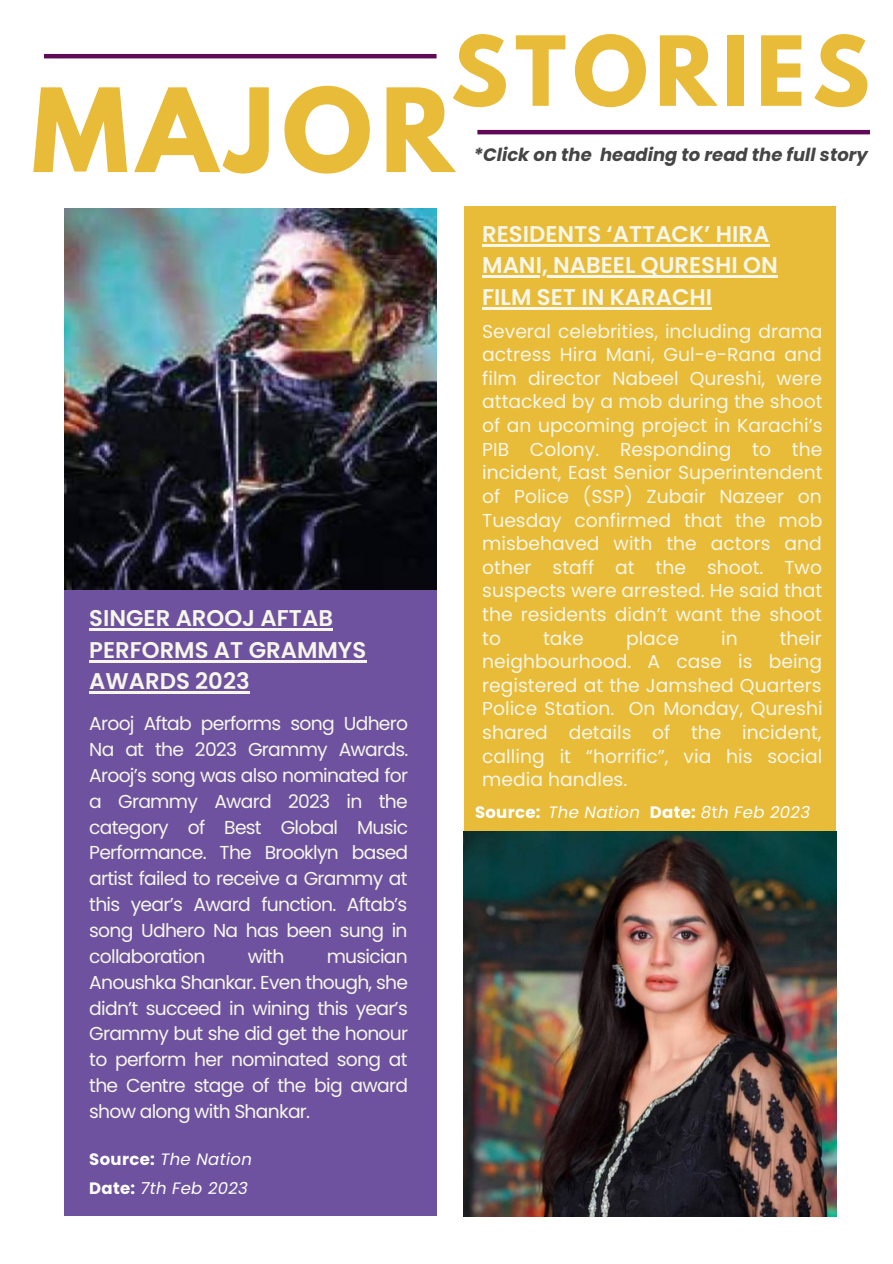
<style>
.page{position:relative;width:893px;height:1264px;background:#fff}
.page>*{position:absolute;margin:0;border:0;box-sizing:border-box;transform-origin:0 0}
.t1{font:700 102.6px "League Spartan";letter-spacing:.08em;color:#e8bc38}
.t2{font:700 85.5px "League Spartan";letter-spacing:.08em;color:#e8bc38}
.t3{font:600 22.8px/31.5px "Poppins";color:#f6f6e9}
.t4{font:18.75px/23.5px "Poppins";color:#f6f6e9;text-align:justify}
.t5{font:italic 700 18px "Poppins";color:#454545}
.t6{font:italic 16.5px/28.8px "Poppins";letter-spacing:.02em;color:#fff}
.s1{font-weight:700;font-style:normal}
.s2{font-style:normal}
</style>
<div class="page">
<div style="left:64px;top:589px;width:372px;height:626px;background:#6e529f"></div>
<img style="left:64px;top:208px;width:372px;height:381px">
<div style="left:464px;top:206px;width:371px;height:627px;background:#e8bc38"></div>
<hr style="left:482px;top:244px;width:287px;height:2px;background:#f6f6e9">
<hr style="left:482px;top:275px;width:295px;height:3px;background:#f6f6e9">
<hr style="left:482px;top:307px;width:230px;height:2px;background:#f6f6e9">
<hr style="left:89px;top:628px;width:244px;height:2px;background:#f6f6e9">
<hr style="left:89px;top:660px;width:277px;height:2px;background:#f6f6e9">
<hr style="left:89px;top:691px;width:161px;height:2px;background:#f6f6e9">
<img style="left:464px;top:831px;width:372px;height:385px">
<hr style="left:44px;top:54px;width:392px;height:4px;background:#600956">
<hr style="left:477px;top:130px;width:392px;height:4px;background:#600956">
<h2 class="t2" style="left:451px;top:29px;width:420px">STORIES</h2>
<h1 class="t1" style="left:32px;top:80px;width:423px">MAJOR</h1>
<p class="t5" style="left:473px;top:142px;width:396px">*Click on the heading to read the full story</p>
<p class="t3" style="left:89px;top:602px;width:278px">SINGER AROOJ AFTAB<br>PERFORMS AT GRAMMYS<br>AWARDS 2023</p>
<p class="t4" style="left:89px;top:710px;width:320px;line-height:25.8px">Arooj Aftab performs song Udhero Na at the 2023 Grammy Awards.<br>Arooj’s song was also nominated for a Grammy Award 2023 in the category of Best Global Music Performance. The Brooklyn based artist failed to receive a Grammy at this year’s Award function. Aftab’s song Udhero Na has been sung in collaboration</p>
<p class="t4" style="left:89px;top:943px;width:320px;line-height:25.8px;text-indent:237px">musician Anoushka Shankar. Even though, she didn’t succeed in wining this year’s Grammy but she did get the honour to perform her nominated song at the Centre stage of the big award show along with Shankar.</p>
<p class="t6" style="left:89px;top:1144px;width:164px"><span class="s1">Source:</span> The Nation<br><span class="s1">Date:</span> 7th Feb 2023</p>
<p class="t4" style="left:248px;top:944px;width:38px">with</p>
<p class="t3" style="left:482px;top:218px;width:297px">RESIDENTS ‘ATTACK’ HIRA<br>MANI, NABEEL QURESHI ON<br>FILM SET IN KARACHI</p>
<p class="t4" style="left:482px;top:319px;width:342px">Several celebrities, including drama actress Hira Mani, Gul-e-Rana and film director Nabeel Qureshi, were attacked by a mob during the shoot of an upcoming project in Karachi’s PIB Colony. Responding to the incident, East Senior Superintendent of Police (SSP) Zubair Nazeer on Tuesday confirmed that the mob misbehaved with the actors and other staff at the shoot. Two suspects were arrested. He said that the residents didn’t want the shoot to</p>
<p class="t4" style="left:482px;top:626px;width:342px;text-indent:297px">their neighbourhood. A case is being registered at the Jamshed Quarters Police Station. On Monday, Qureshi shared details of the incident, calling it “horrific”, via his social media handles.</p>
<p class="t6" style="left:475px;top:797px;width:166px"><span class="s1">Source:</span> The Nation</p>
<p class="t4" style="left:543px;top:626px;width:42px">take</p>
<p class="t4" style="left:626px;top:626px;width:54px">place</p>
<p class="t4" style="left:721px;top:626px;width:18px">in</p>
<p class="t6" style="left:650px;top:797px;width:162px"><span class="s1">Date:</span> 8<span class="s2">t</span>h Feb 2023</p>
</div>
